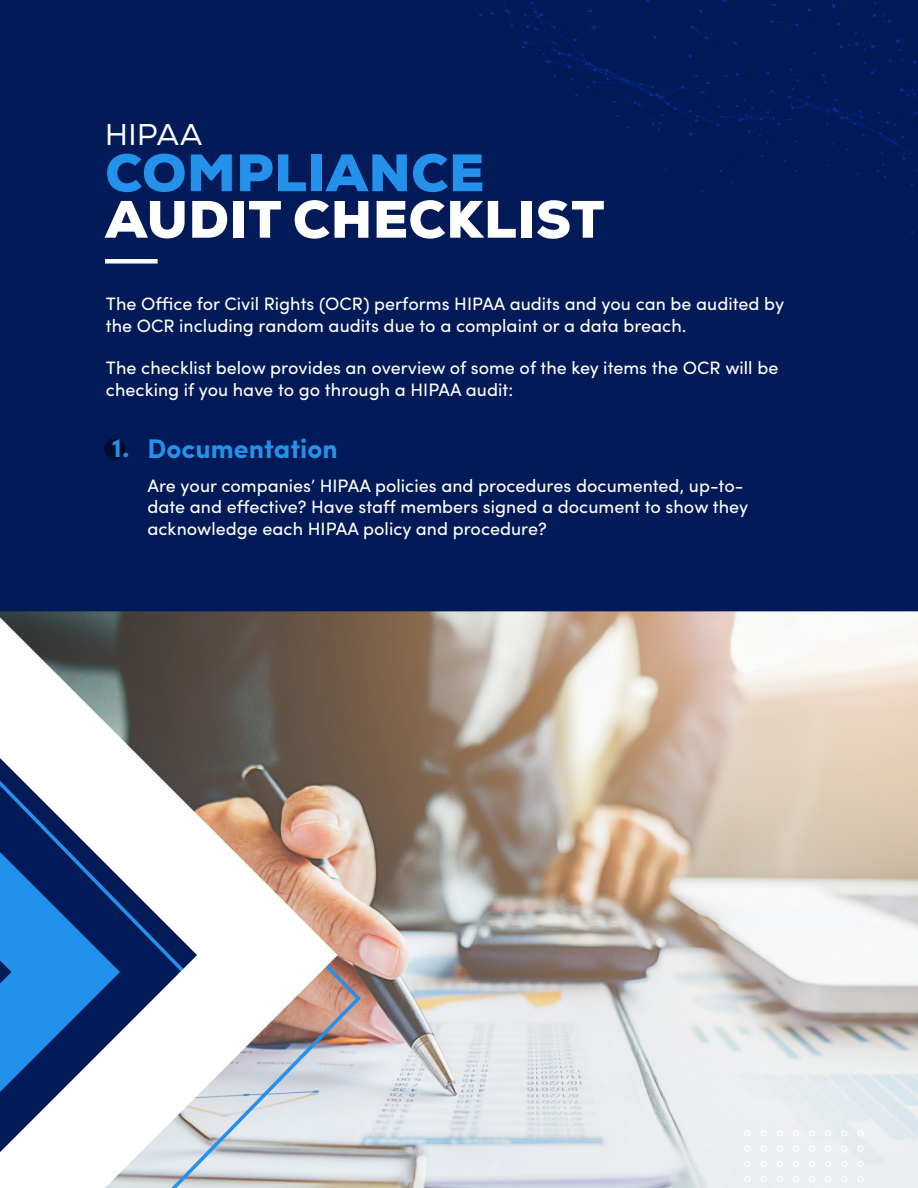
<style>
.page{position:relative;width:918px;height:1188px;background:#021a57}
.page>*{position:absolute;margin:0;border:0;box-sizing:border-box;transform-origin:0 0}
.t1{font:900 52.5px/46.5px "Nexa";letter-spacing:.015em;color:#fff}
.t2{font:30px "Nexa";letter-spacing:.015em;color:#fff}
.t3{font:700 27px "Sofia Pro";color:#2491eb}
.t4{font:18px/21.6px "Sofia Pro";color:#fff}
.s1{color:#2491eb}
</style>
<div class="page">
<img style="left:472px;top:0;width:446px;height:234px">
<div style="left:105px;top:259px;width:53px;height:5px;background:#fff"></div>
<img style="left:0;top:611px;width:918px;height:577px">
<svg style="left:338px;top:619px;width:24px;height:569px;background:#b59f93"></svg>
<svg style="left:0;top:617px;width:338px;height:571px;background:#b2aeaf"></svg>
<svg style="left:0;top:852px;width:120px;height:240px"></svg>
<svg style="left:744px;top:1130px;width:120px;height:58px;background:#eceff2"></svg>
<svg style="left:104px;top:438px;width:22px;height:22px"></svg>
<p class="t2" style="left:105px;top:116px;width:99px">HIPAA</p>
<p class="t1" style="left:105px;top:150px;width:501px"><span class="s1">COMPLIANCE<br></span>AUDIT CHECKLIST</p>
<p class="t4" style="left:106px;top:292px;width:680px">The Office for Civil Rights (OCR) performs HIPAA audits and you can be audited by the OCR including random audits due to a complaint or a data breach.</p>
<p class="t4" style="left:106px;top:356px;width:674px">The checklist below provides an overview of some of the key items the OCR will be checking if you have to go through a HIPAA audit:</p>
<p class="t3" style="left:147px;top:427px;width:192px">Documentation</p>
<p class="t4" style="left:147px;top:474px;width:602px">Are your companies’ HIPAA policies and procedures documented, up-to&shy;date and effective? Have staff members signed a document to show they acknowledge each HIPAA policy and procedure?</p>
<p class="t3" style="left:112px;top:427px;width:19px">1.</p>
</div>
